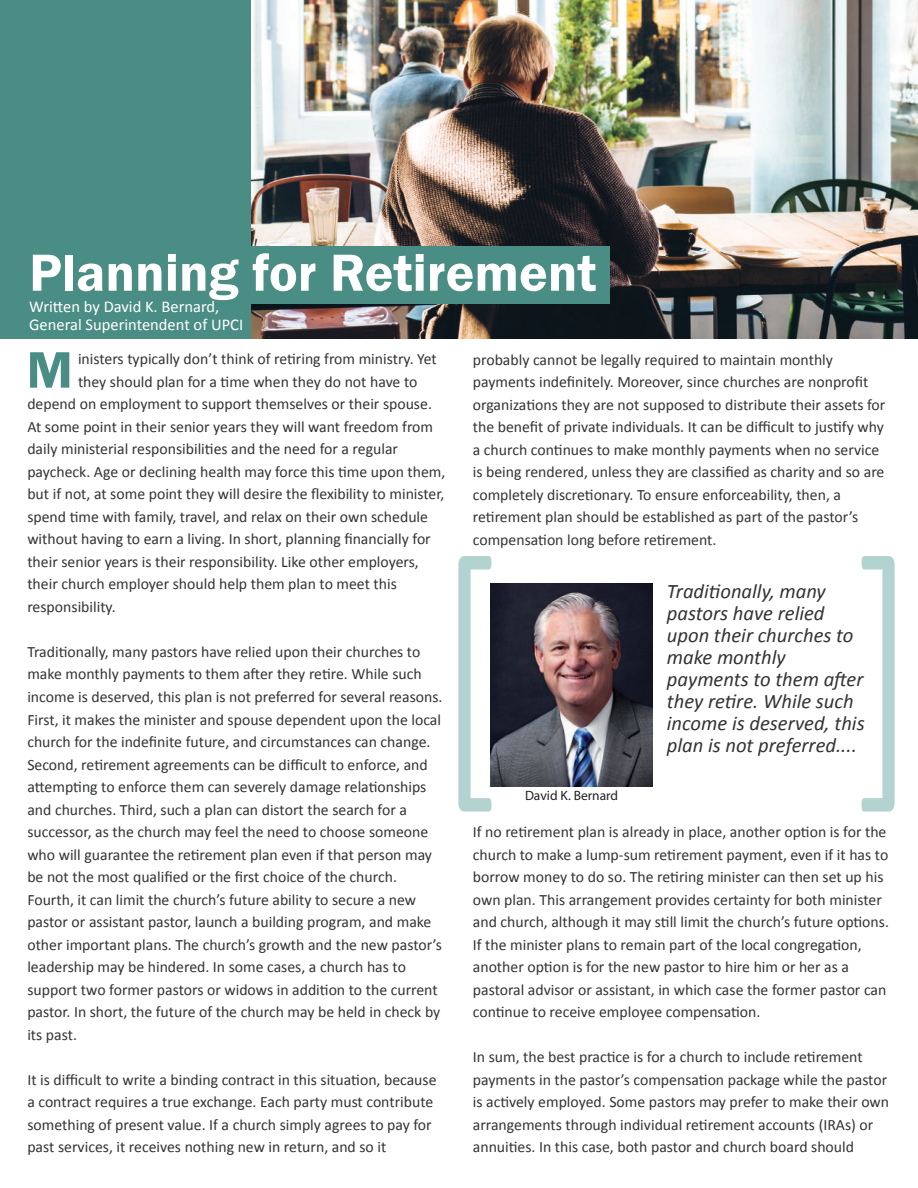
<style>
.page{position:relative;width:918px;height:1188px;background:#fff}
.page>*{position:absolute;margin:0;border:0;box-sizing:border-box;transform-origin:0 0}
.t1{font:300 307.8px "Calibri";color:#207f75;scale:.72 1}
.t2{font:600 54px "Franklin Gothic";color:#fff}
.t3{font:600 53.1px "Franklin Gothic";color:#4a8d84}
.t4{font:italic 20.55px/22px "Calibri";color:#323333}
.t5{font:16.5px/18px "Calibri";color:#fff}
.t6{font:15.75px/22.5px "Calibri";color:#323333}
.t7{font:13.5px "Myriad Pro";color:#231f20}
</style>
<div class="page">
<img style="left:251px;top:0;width:667px;height:339px">
<div style="left:1px;top:0;width:250px;height:339px;background:#4a8d84"></div>
<div style="left:209px;top:246px;width:401px;height:58px;background:#4a8d84"></div>
<img style="left:491px;top:584px;width:162px;height:203px">
<h2 class="t2" style="left:29px;top:239px;width:569px">Planning for Retirement</h2>
<p class="t5" style="left:29px;top:297px;width:215px">Written by David K. Bernard,<br>General Superintendent of UPCI</p>
<h3 class="t3" style="left:27px;top:337px;width:48px">M</h3>
<p class="t6" style="left:78px;top:348px;width:360px">inisters typically don’t think of retiring from ministry. Yet</p>
<p class="t6" style="left:78px;top:370px;width:341px">they should plan for a time when they do not have to</p>
<p class="t6" style="left:27px;top:393px;width:406px">depend on employment to support themselves or their spouse.</p>
<p class="t6" style="left:27px;top:416px;width:407px">At some point in their senior years they will want freedom from</p>
<p class="t6" style="left:27px;top:438px;width:372px">daily ministerial responsibilities and the need for a regular</p>
<p class="t6" style="left:27px;top:461px;width:420px">paycheck. Age or declining health may force this time upon them,</p>
<p class="t6" style="left:27px;top:483px;width:419px">but if not, at some point they will desire the flexibility to minister,</p>
<p class="t6" style="left:27px;top:506px;width:402px">spend time with family, travel, and relax on their own schedule</p>
<p class="t6" style="left:27px;top:528px;width:405px">without having to earn a living. In short, planning financially for</p>
<p class="t6" style="left:27px;top:551px;width:393px">their senior years is their responsibility. Like other employers,</p>
<p class="t6" style="left:27px;top:573px;width:371px">their church employer should help them plan to meet this</p>
<p class="t6" style="left:27px;top:596px;width:90px">responsibility.</p>
<p class="t6" style="left:27px;top:641px;width:417px">Traditionally, many pastors have relied upon their churches to make monthly payments to them after they retire. While such income is deserved, this plan is not preferred for several reasons.<br>First, it makes the minister and spouse dependent upon the local church for the indefinite future, and circumstances can change.<br>Second, retirement agreements can be difficult to enforce, and attempting to enforce them can severely damage relationships and churches. Third, such a plan can distort the search for a successor, as the church may feel the need to choose someone who will guarantee the retirement plan even if that person may be not the most qualified or the first choice of the church.<br>Fourth, it can limit the church’s future ability to secure a new pastor or assistant pastor, launch a building program, and make other important plans. The church’s growth and the new pastor’s leadership may be hindered. In some cases, a church has to support two former pastors or widows in addition to the current pastor. In short, the future of the church may be held in check by its past.</p>
<p class="t6" style="left:27px;top:1068px;width:411px">It is difficult to write a binding contract in this situation, because a contract requires a true exchange. Each party must contribute something of present value. If a church simply agrees to pay for past services, it receives nothing new in return, and so it</p>
<p class="t6" style="left:473px;top:348px;width:414px">probably cannot be legally required to maintain monthly payments indefinitely. Moreover, since churches are nonprofit organizations they are not supposed to distribute their assets for the benefit of private individuals. It can be difficult to justify why a church continues to make monthly payments when no service is being rendered, unless they are classified as charity and so are completely discretionary. To ensure enforceability, then, a retirement plan should be established as part of the pastor’s compensation long before retirement.</p>
<h1 class="t1" style="left:436px;top:472px;width:93px">[</h1>
<p class="t7" style="left:525px;top:787px;width:95px">David K. Bernard</p>
<h3 class="t4" style="left:667px;top:579px;width:199px">Traditionally, many pastors have relied upon their churches to make monthly payments to them after they retire. While such income is deserved, this</h3>
<h3 class="t4" style="left:667px;top:733px;width:191px">plan is not preferred....</h3>
<p class="t6" style="left:473px;top:821px;width:418px">If no retirement plan is already in place, another option is for the church to make a lump-sum retirement payment, even if it has to borrow money to do so. The retiring minister can then set up his own plan. This arrangement provides certainty for both minister and church, although it may still limit the church’s future options.<br>If the minister plans to remain part of the local congregation, another option is for the new pastor to hire him or her as a pastoral advisor or assistant, in which case the former pastor can continue to receive employee compensation.</p>
<p class="t6" style="left:473px;top:1046px;width:418px">In sum, the best practice is for a church to include retirement payments in the pastor’s compensation package while the pastor is actively employed. Some pastors may prefer to make their own arrangements through individual retirement accounts (IRAs) or annuities. In this case, both pastor and church board should</p>
</div>
